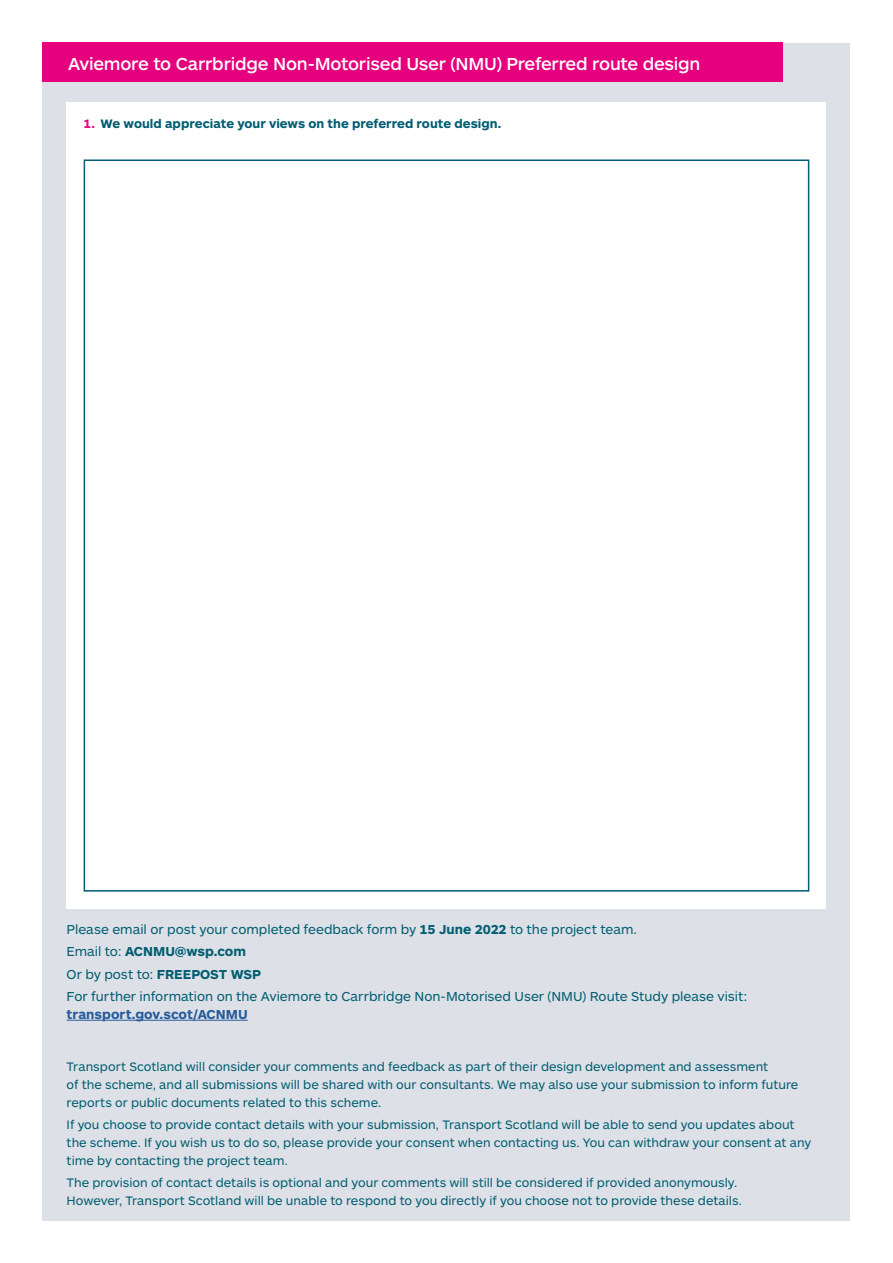
<style>
.page{position:relative;width:893px;height:1263px;background:#fff}
.page>*{position:absolute;margin:0;border:0;box-sizing:border-box;transform-origin:0 0}
.Headlines_light{font:500 18px "ARS Maquette Pro";letter-spacing:-.01em;color:#fff}
.Body_intro{font:13.5px/18px "ARS Maquette Pro";color:#025d71}
.Body_intro-2{font:700 13.5px "ARS Maquette Pro";color:#025d71}
.Body_intro-3{font:12.75px/18px "ARS Maquette Pro";color:#025d71}
.Body_intro-4{font:700 12.75px "ARS Maquette Pro";color:#025d71}
.s1{color:#e6007d}
.s2{font-weight:700}
.s3{font-weight:400}
.s4{font-weight:700;color:#275b9b}
</style>
<div class="page">
<div style="left:43px;top:43px;width:807px;height:1177px;background:#dde1e7"></div>
<div style="left:43px;top:43px;width:740px;height:39px;background:#e6007d"></div>
<hr style="left:67px;top:1020px;width:181px;height:1px;background:#275b9b">
<div style="left:67px;top:102px;width:759px;height:807px;background:#fff"></div>
<div style="left:84px;top:159px;width:725px;height:732px;background:#fff;border:2px solid #025d71"></div>
<p class="Headlines_light" style="left:68px;top:52px;width:634px">Aviemore to Carrbridge Non-Motorised User (NMU) Preferred route design</p>
<p class="Body_intro-4" style="left:84px;top:116px;width:419px"><span class="s1">1.</span> We would appreciate your views on the preferred route design.</p>
<p class="Body_intro" style="left:67px;top:920px;width:572px">Please email or post your completed feedback form by <span class="s2">15 June 2022</span> to the project team.</p>
<p class="Body_intro-2" style="left:67px;top:943px;width:181px"><span class="s3">Email to:</span> ACNMU@wsp.com</p>
<p class="Body_intro" style="left:67px;top:964px;width:196px">Or by post to: <span class="s2">FREEPOST WSP</span></p>
<p class="Body_intro" style="left:67px;top:986px;width:682px">For further information on the Aviemore to Carrbridge Non-Motorised User (NMU) Route Study please visit: <span class="s4">transport.gov.scot/ACNMU</span></p>
<p class="Body_intro-3" style="left:67px;top:1056px;width:733px">Transport Scotland will consider your comments and feedback as part of their design development and assessment<br>of the scheme, and all submissions will be shared with our consultants. We may also use your submission to inform future reports or public documents related to this scheme.</p>
<p class="Body_intro-3" style="left:67px;top:1115px;width:746px">If you choose to provide contact details with your submission, Transport Scotland will be able to send you updates about the scheme. If you wish us to do so, please provide your consent when contacting us. You can withdraw your consent at any time by contacting the project team.</p>
<p class="Body_intro-3" style="left:67px;top:1173px;width:677px">The provision of contact details is optional and your comments will still be considered if provided anonymously.<br>However, Transport Scotland will be unable to respond to you directly if you choose not to provide these details.</p>
</div>
